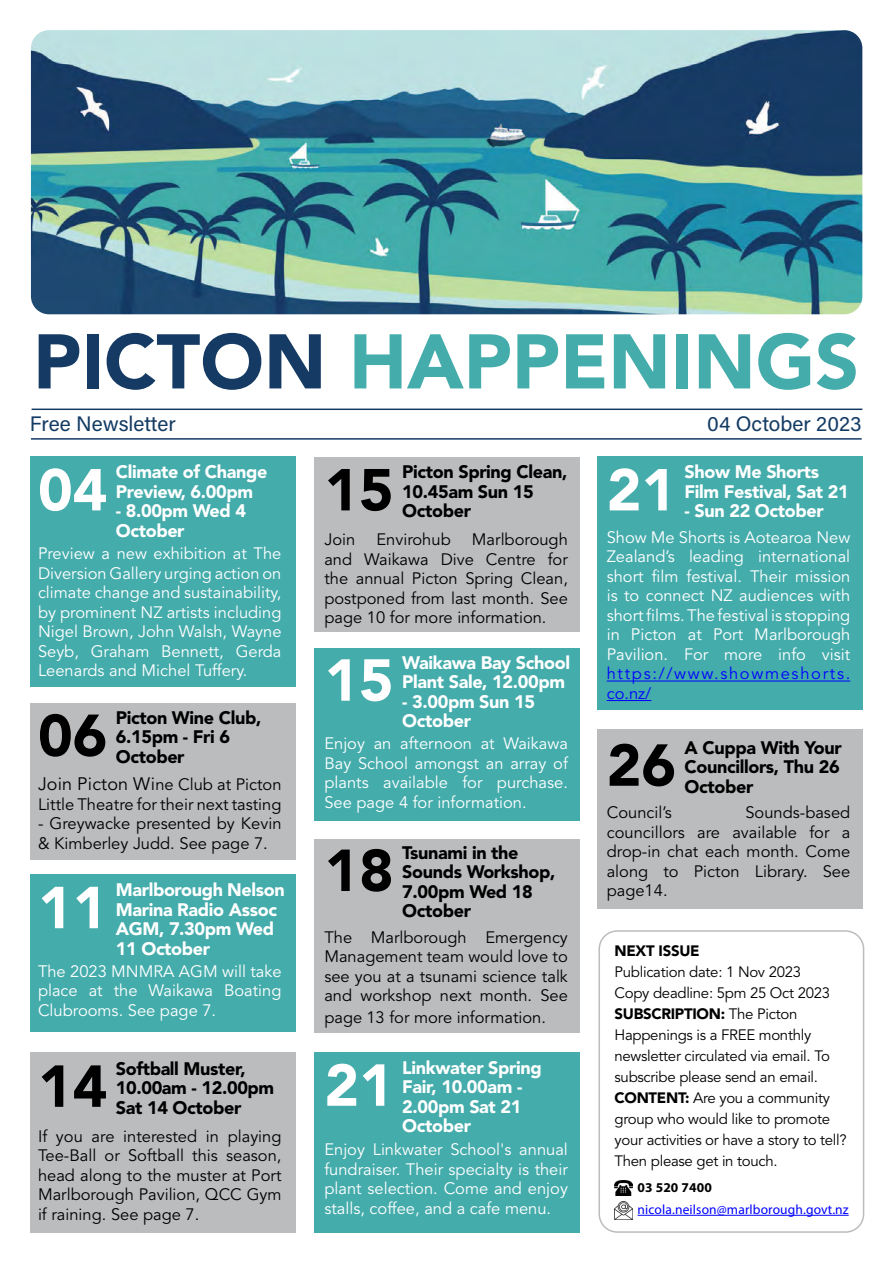
<style>
.page{position:relative;width:893px;height:1263px;background:#fff}
.page>*{position:absolute;margin:0;border:0;box-sizing:border-box;transform-origin:0 0}
.t1{font:900 76.5px "Avenir";color:#44acab}
.t2{font:900 58.5px "Avenir";color:#000}
.t3{font:900 58.5px "Avenir";color:#fff}
.t4{font:21px "Acumin Variable Concept";color:#143b64}
.t5{font:900 18px/19.5px "Avenir";letter-spacing:-.02em;color:#fff}
.t6{font:900 18px/19.5px "Avenir";letter-spacing:-.02em;color:#000}
.t7{font:16.5px/19.5px "Avenir";color:#fff;text-align:justify}
.t8{font:16.5px/19.5px "Avenir";color:#000;text-align:justify}
.t9{font:16.5px/19.5px "Avenir";letter-spacing:.1em;color:#00f}
.t10{font:15px/21px "Avenir";letter-spacing:-.02em;color:#000}
.t11{font:900 15px "Avenir";letter-spacing:-.02em;color:#000}
.t12{font:13.5px "Myriad Pro";letter-spacing:.01em;color:#00f}
.t13{font:700 13.5px "Myriad Pro";letter-spacing:.01em;color:#000}
.s1{color:#153b64}
.s2{font-size:18px}
.s3{font-weight:900}
</style>
<div class="page">
<div style="left:598px;top:930px;width:266px;height:303px;border:2px solid #babcbe;border-radius:18px"></div>
<div style="left:30px;top:1052px;width:266px;height:181px;background:#babcbe"></div>
<div style="left:30px;top:874px;width:266px;height:158px;background:#44acab"></div>
<div style="left:314px;top:839px;width:266px;height:193px;background:#babcbe"></div>
<div style="left:30px;top:703px;width:266px;height:156px;background:#babcbe"></div>
<div style="left:314px;top:457px;width:266px;height:174px;background:#babcbe"></div>
<hr style="left:31px;top:438px;width:831px;height:2px;background:#143b64">
<hr style="left:32px;top:409px;width:830px;height:1px;background:#143b64">
<img style="left:31px;top:30px;width:831px;height:284px">
<div style="left:30px;top:457px;width:266px;height:230px;background:#44acab"></div>
<div style="left:314px;top:648px;width:266px;height:173px;background:#44acab"></div>
<img style="left:615px;top:1201px;width:17px;height:18px">
<img style="left:614px;top:1180px;width:19px;height:15px">
<hr style="left:638px;top:1215px;width:211px;height:1px;background:#00f">
<div style="left:597px;top:457px;width:266px;height:253px;background:#44acab"></div>
<hr style="left:607px;top:681px;width:243px;height:1px;background:#00f">
<hr style="left:607px;top:700px;width:44px;height:1px;background:#00f">
<div style="left:314px;top:1052px;width:266px;height:181px;background:#44acab"></div>
<div style="left:597px;top:730px;width:266px;height:179px;background:#babcbe"></div>
<h1 class="t1" style="left:33px;top:315px;width:827px"><span class="s1">PICTON</span> HAPPENINGS</h1>
<p class="t4" style="left:30px;top:409px;width:147px">Free Newsletter</p>
<p class="t4" style="left:707px;top:409px;width:156px">04 October 2023</p>
<h2 class="t3" style="left:38px;top:455px;width:71px">04</h2>
<p class="t5" style="left:116px;top:462px;width:153px">Climate of Change<br>Preview, 6.00pm</p>
<p class="t5" style="left:116px;top:501px;width:132px">- 8.00pm Wed 4<br>October</p>
<p class="t7" style="left:38px;top:544px;width:245px">Preview a new exhibition at The Diversion Gallery urging action on climate change and sustainability, by prominent NZ artists including Nigel Brown, John Walsh, Wayne Seyb, Graham Bennett, Gerda Leenards and Michel Tuffery.</p>
<h2 class="t2" style="left:38px;top:700px;width:71px">06</h2>
<p class="t6" style="left:116px;top:708px;width:147px">Picton Wine Club,<br>6.15pm - Fri 6<br>October</p>
<p class="t8" style="left:38px;top:775px;width:245px"><span class="s2">Join Picton Wi</span>ne Club at Picton<br>Little Theatre for their next tasting</p>
<p class="t8" style="left:38px;top:814px;width:245px">- Greywacke presented by Kevin &amp; Kimberley Judd. See page 7.</p>
<h2 class="t3" style="left:38px;top:872px;width:71px">11</h2>
<p class="t5" style="left:116px;top:880px;width:170px">Marlborough Nelson<br>Marina Radio Assoc<br>AGM, 7.30pm Wed<br>11 October</p>
<p class="t7" style="left:38px;top:962px;width:245px">The 2023 MNMRA AGM will take place at the Waikawa Boating Clubrooms. See page 7.</p>
<h2 class="t2" style="left:38px;top:1051px;width:71px">14</h2>
<p class="t6" style="left:116px;top:1059px;width:160px">Softball Muster,<br>10.00am - 12.00pm<br>Sat 14 October</p>
<p class="t8" style="left:38px;top:1127px;width:245px">If you are interested in playing Tee-Ball or Softball this season, head along to the muster at Port Marlborough Pavilion, QCC Gym if raining. See page 7.</p>
<h2 class="t2" style="left:324px;top:455px;width:71px">15</h2>
<p class="t6" style="left:402px;top:462px;width:167px">Picton Spring Clean,<br>10.45am Sun 15<br>October</p>
<p class="t8" style="left:324px;top:530px;width:32px">Join</p>
<p class="t8" style="left:376px;top:530px;width:76px">Envirohub</p>
<p class="t8" style="left:324px;top:530px;width:245px;text-indent:148px">Marlborough and Waikawa Dive Centre for the annual Picton Spring Clean, postponed from last month. See page 10 for more information.</p>
<h2 class="t3" style="left:324px;top:645px;width:71px">15</h2>
<p class="t5" style="left:402px;top:652px;width:169px">Waikawa Bay School<br>Plant Sale, 12.00pm</p>
<p class="t5" style="left:402px;top:691px;width:134px">- 3.00pm Sun 15<br>October</p>
<p class="t7" style="left:324px;top:734px;width:245px">Enjoy an afternoon at Waikawa Bay School amongst an array of plants available for purchase.<br>See page 4 for information.</p>
<h2 class="t2" style="left:324px;top:835px;width:71px">18</h2>
<p class="t6" style="left:402px;top:843px;width:155px">Tsunami in the<br>Sounds Workshop,<br>7.00pm Wed 18<br>October</p>
<p class="t8" style="left:324px;top:928px;width:245px">The Marlborough Emergency Management team would love to see you at a tsunami science talk and workshop next month. See</p>
<p class="t8" style="left:324px;top:1008px;width:223px">page 13 for more information.</p>
<h2 class="t3" style="left:324px;top:1050px;width:71px">21</h2>
<p class="t5" style="left:402px;top:1057px;width:141px">Linkwater Spring<br>Fair, 10.00am -<br>2.00pm Sat 21<br>October</p>
<p class="t7" style="left:324px;top:1140px;width:245px">Enjoy Linkwater School's annual fundraiser. Their specialty is their plant selection. Come and enjoy stalls, coffee, and a cafe menu.</p>
<h2 class="t3" style="left:607px;top:455px;width:71px">21</h2>
<p class="t5" style="left:685px;top:462px;width:166px">Show Me Shorts<br>Film Festival, Sat 21</p>
<p class="t5" style="left:685px;top:501px;width:141px">- Sun 22 October</p>
<p class="t7" style="left:607px;top:528px;width:245px">Show Me Shorts is Aotearoa New Zealand’s leading international short film festival. Their mission is to connect NZ audiences with short films. The festival is stopping in Picton at Port Marlborough Pavilion. For more info visit</p>
<p class="t9" style="left:607px;top:664px;width:245px">https://www.showmeshorts. co.nz/</p>
<h2 class="t2" style="left:607px;top:730px;width:71px">26</h2>
<p class="t6" style="left:685px;top:738px;width:159px;text-align:justify">A Cuppa With Your Councillors, Thu 26<br>October</p>
<p class="t8" style="left:607px;top:803px;width:245px;text-indent:139px">Sounds-based councillors are available for a drop-in chat each month. Come along to Picton Library. See page14.</p>
<p class="t8" style="left:607px;top:803px;width:67px">Council’s</p>
<p class="t11" style="left:615px;top:942px;width:87px">NEXT ISSUE</p>
<p class="t10" style="left:615px;top:962px;width:234px">Publication date: 1 Nov 2023<br>Copy deadline: 5pm 25 Oct 2023<br><span class="s3">SUBSCRIPTION:</span> The Picton<br>Happenings is a FREE monthly newsletter circulated via email. To subscribe please send an email.<br><span class="s3">CONTENT:</span> Are you a community group who would like to promote your activities or have a story to tell?<br>Then please get in touch.</p>
<p class="t13" style="left:638px;top:1179px;width:76px">03 520 7400</p>
<p class="t12" style="left:638px;top:1201px;width:213px">nicola.neilson@marlborough.govt.nz</p>
</div>
